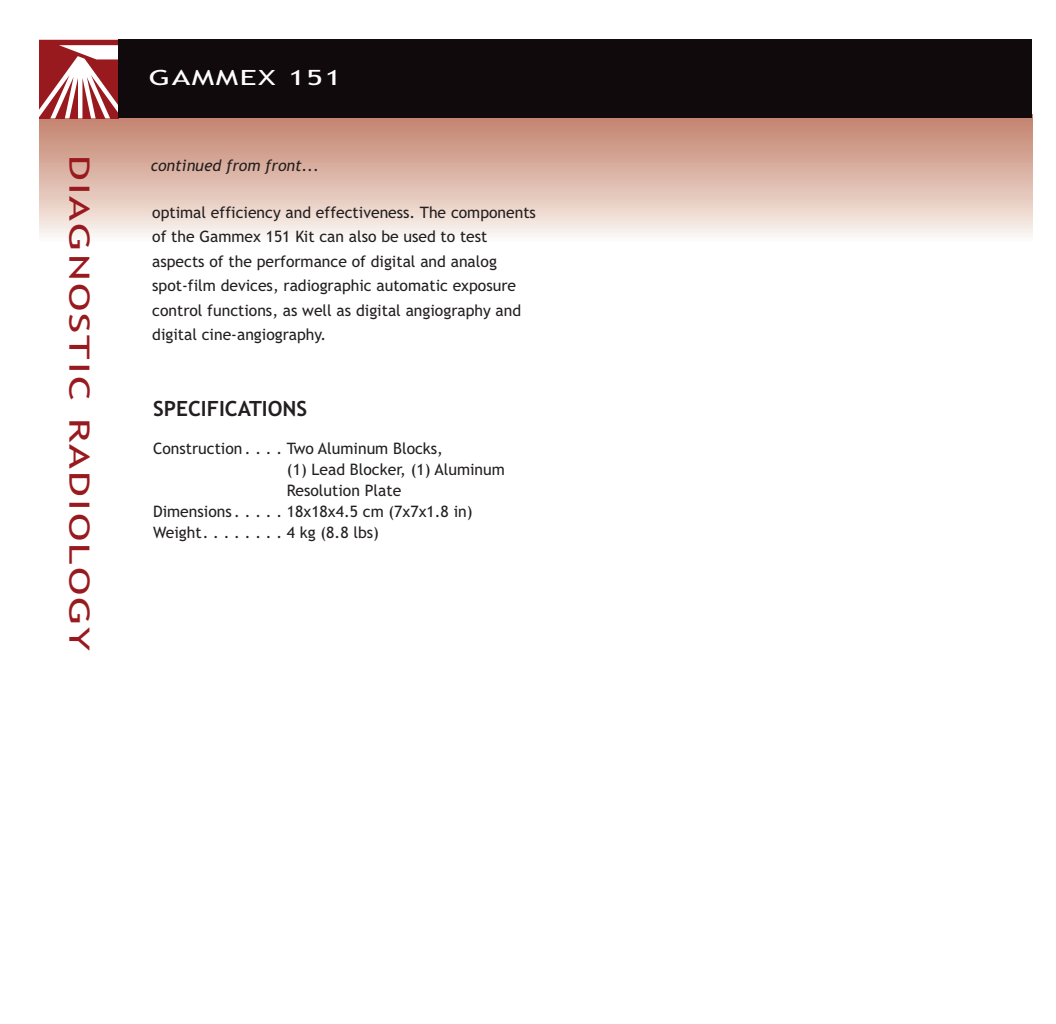
<style>
.page{position:relative;width:1056px;height:1024px;background:#fff}
.page>*{position:absolute;margin:0;border:0;box-sizing:border-box;transform-origin:0 0}
.t1{font:28px "Trebuchet MS";letter-spacing:.05em;color:#981a1e;scale:1.5 1}
.t2{font:700 21px "Trebuchet MS";color:#231f20}
.t3{font:21px "Trebuchet MS";letter-spacing:.05em;color:#fff;scale:1.5 1}
.t4{font:15.75px/24.5px "Trebuchet MS";color:#231f20}
.t5{font:italic 15.75px "Trebuchet MS";color:#231f20}
</style>
<div class="page">
<div style="left:39px;top:114px;width:992px;height:127px;background:linear-gradient(to bottom,#c17d67,#fbf7f2)"></div>
<svg style="left:39px;top:40px;width:79px;height:78px"></svg>
<div style="left:118px;top:39px;width:913px;height:79px;background:#110a0c"></div>
<h1 class="t1" style="left:96px;top:155px;width:332px;rotate:90deg">DIAGNOSTIC RADIOLOGY</h1>
<h2 class="t3" style="left:149px;top:66px;width:130px">GAMMEX 151</h2>
<p class="t5" style="left:151px;top:156px;width:170px">continued from front...</p>
<p class="t4" style="left:152px;top:200px;width:385px">optimal efficiency and effectiveness. The components of the Gammex 151 Kit can also be used to test aspects of the performance of digital and analog spot-film devices, radiographic automatic exposure control functions, as well as digital angiography and digital cine-angiography.</p>
<h2 class="t2" style="left:153px;top:396px;width:156px">SPECIFICATIONS</h2>
<p class="t4" style="left:153px;top:437px;width:291px">Construction. . . . Two Aluminum Blocks,</p>
<p class="t4" style="left:287px;top:458px;width:219px">(1) Lead Blocker, (1) Aluminum</p>
<p class="t4" style="left:287px;top:479px;width:116px">Resolution Plate</p>
<p class="t4" style="left:153px;top:500px;width:321px">Dimensions . . . . . 18x18x4.5 cm (7x7x1.8 in)</p>
<p class="t4" style="left:153px;top:521px;width:227px">Weight. . . . . . . . 4 kg (8.8 lbs)</p>
</div>
